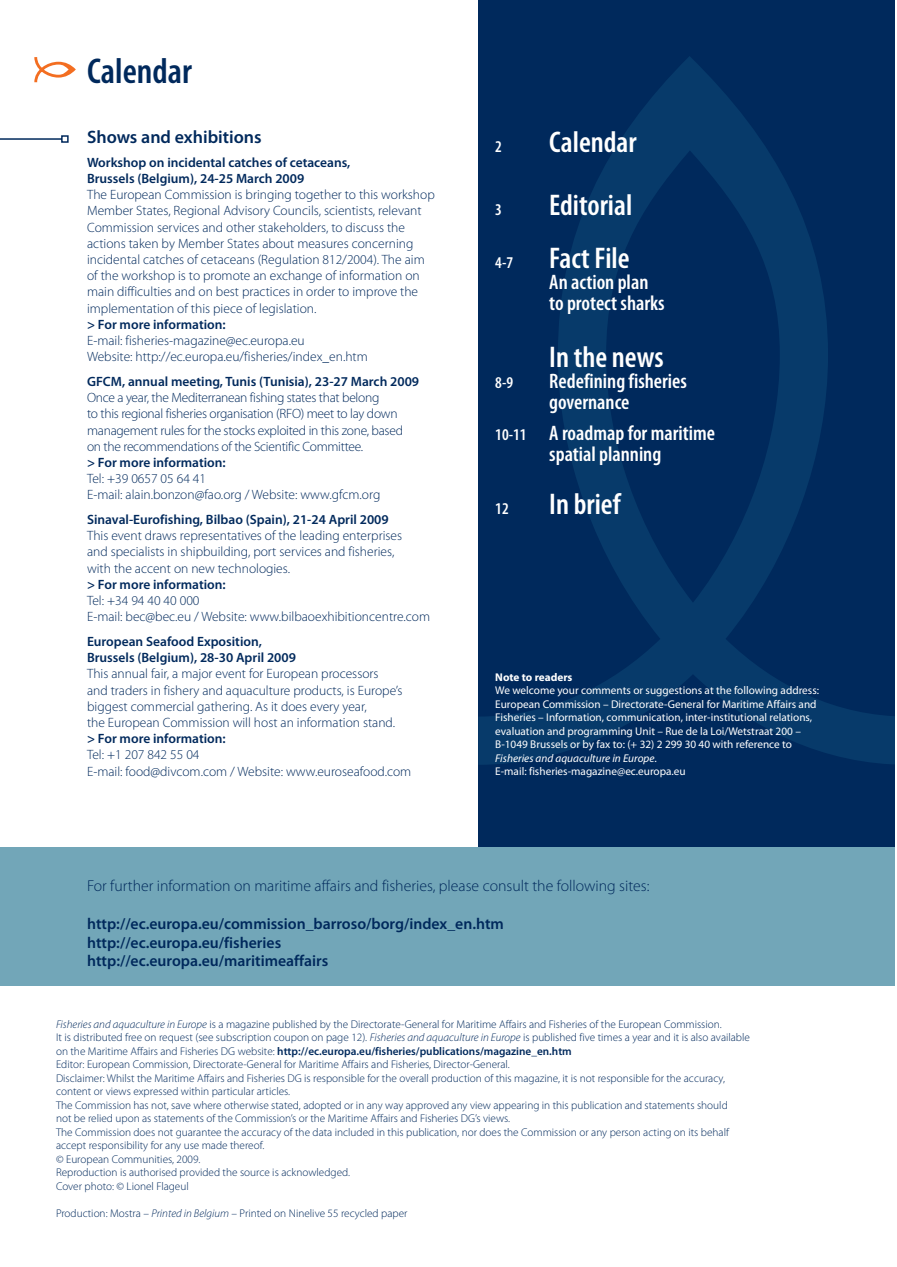
<style>
.page{position:relative;width:897px;height:1267px;background:#fff}
.page>*{position:absolute;margin:0;border:0;box-sizing:border-box;transform-origin:0 0}
.t1{font:600 condensed 36px "Myriad Pro";color:#00295c}
.t2{font:600 condensed 30px/52.5px "Myriad Pro";color:#fff;text-align:right}
.t3{font:600 condensed 21px/21px "Myriad Pro";color:#fff}
.t4{font:600 18px "Myriad Pro";color:#00295c}
.t5{font:600 condensed 16.5px "Myriad Pro";color:#fff}
.t6{font:600 15.75px/18.9px "Myriad Pro";color:#00295c}
.t7{font:300 15.75px "Myriad Pro";color:#00295c}
.t8{font:300 13.5px/16.2px "Myriad Pro";color:#00295c}
.t9{font:600 13.5px/16.2px "Myriad Pro";color:#00295c}
.t10{font:300 13.5px/16.2px "Myriad Pro";letter-spacing:-.02em;color:#00295c}
.t11{font:300 11.25px/13.5px "Myriad Pro";color:#00295c}
.t12{font:11.25px/13.5px "Myriad Pro";color:#fff}
.t13{font:700 11.25px "Myriad Pro";color:#fff}
.s1{font-size:16.5px}
.s2{font-style:italic}
.s3{font-weight:600}
</style>
<div class="page">
<div style="left:478px;top:0;width:419px;height:862px;background:#00295c"></div>
<div style="left:0;top:847px;width:897px;height:138px;background:#72a6b8"></div>
<svg style="left:478px;top:56px;width:418px;height:709px"></svg>
<svg style="left:0;top:135px;width:69px;height:8px"></svg>
<svg style="left:34px;top:57px;width:42px;height:25px"></svg>
<hr style="left:896px;top:0;width:1px;height:1037px;background:#fff">
<h1 class="t1" style="left:87px;top:58px;width:106px">Calendar</h1>
<h3 class="t4" style="left:87px;top:130px;width:176px">Shows and exhibitions</h3>
<p class="t9" style="left:87px;top:155px;width:265px">Workshop on incidental catches of cetaceans,<br>Brussels (Belgium), 24-25 March 2009</p>
<p class="t8" style="left:87px;top:188px;width:349px">The European Commission is bringing together to this workshop Member States, Regional Advisory Councils, scientists, relevant Commission services and other stakeholders, to discuss the actions taken by Member States about measures concerning incidental catches of cetaceans (Regulation 812/2004). The aim of the workshop is to promote an exchange of information on main difficulties and on best practices in order to improve the implementation of this piece of legislation.</p>
<p class="t9" style="left:87px;top:317px;width:140px">&gt; For more information:</p>
<p class="t8" style="left:87px;top:333px;width:282px">E-mail: fisheries-magazine@ec.europa.eu<br>Website: http://ec.europa.eu/fisheries/index_en.htm</p>
<p class="t9" style="left:87px;top:374px;width:334px">GFCM, annual meeting, Tunis (Tunisia), 23-27 March 2009</p>
<p class="t10" style="left:87px;top:391px;width:317px">Once a year, the Mediterranean fishing states that belong<br>to this regional fisheries organisation (RFO) meet to lay down management rules for the stocks exploited in this zone, based on the recommendations of the Scientific Committee.</p>
<p class="t9" style="left:87px;top:455px;width:140px">&gt; For more information:</p>
<p class="t8" style="left:87px;top:472px;width:295px">Tel: +39 0657 05 64 41<br>E-mail: alain.bonzon@fao.org / Website: www.gfcm.org</p>
<p class="t9" style="left:87px;top:512px;width:303px">Sinaval-Eurofishing, Bilbao (Spain), 21-24 April 2009</p>
<p class="t8" style="left:87px;top:529px;width:317px">This event draws representatives of the leading enterprises and specialists in shipbuilding, port services and fisheries, with the accent on new technologies.</p>
<p class="t9" style="left:87px;top:577px;width:140px">&gt; For more information:</p>
<p class="t8" style="left:87px;top:593px;width:344px">Tel: +34 94 40 40 000<br>E-mail: bec@bec.eu / Website: www.bilbaoexhibitioncentre.com</p>
<p class="t9" style="left:87px;top:634px;width:210px">European Seafood Exposition,<br>Brussels (Belgium), 28-30 April 2009</p>
<p class="t8" style="left:87px;top:667px;width:317px">This annual fair, a major event for European processors and traders in fishery and aquaculture products, is Europe’s biggest commercial gathering. As it does every year,<br>the European Commission will host an information stand.</p>
<p class="t9" style="left:87px;top:732px;width:140px">&gt; For more information:</p>
<p class="t8" style="left:87px;top:748px;width:326px">Tel: +1 207 842 55 04<br>E-mail: food@divcom.com / Website: www.euroseafood.com</p>
<h3 class="t5" style="left:495px;top:141px;width:8px">2</h3>
<h2 class="t2" style="left:549px;top:119px;width:89px">Calendar</h2>
<h2 class="t2" style="left:495px;top:182px;width:139px">Editorial<br><span class="s1">4-7</span> Fact File</h2>
<h3 class="t3" style="left:549px;top:273px;width:117px">An action plan to protect sharks</h3>
<h2 class="t2" style="left:549px;top:333px;width:116px">In the news</h2>
<h3 class="t5" style="left:495px;top:376px;width:19px">8-9</h3>
<h3 class="t3" style="left:549px;top:372px;width:139px">Redefining fisheries governance</h3>
<h3 class="t3" style="left:495px;top:425px;width:221px;text-align:center"><span class="s1">10-11</span> A roadmap for maritime spatial planning</h3>
<h3 class="t5" style="left:495px;top:502px;width:15px">12</h3>
<h2 class="t2" style="left:549px;top:480px;width:73px">In brief</h2>
<h3 class="t5" style="left:495px;top:204px;width:8px">3</h3>
<p class="t13" style="left:495px;top:673px;width:79px">Note to readers</p>
<p class="t12" style="left:495px;top:685px;width:325px">We welcome your comments or suggestions at the following address:<br>European Commission – Directorate-General for Maritime Affairs and Fisheries – Information, communication, inter-institutional relations, evaluation and programming Unit – Rue de la Loi/Wetstraat 200 – B-1049 Brussels or by fax to: (+ 32) 2 299 30 40 with reference to <span class="s2">Fisheries and aquaculture in Europe</span>.<br>E-mail: fisheries-magazine@ec.europa.eu</p>
<h3 class="t7" style="left:87px;top:879px;width:564px">For further information on maritime affairs and fisheries, please consult the following sites:</h3>
<h3 class="t6" style="left:87px;top:915px;width:418px">http://ec.europa.eu/commission_barroso/borg/index_en.htm http://ec.europa.eu/fisheries http://ec.europa.eu/maritimeaffairs</h3>
<p class="t11" style="left:56px;top:1018px;width:695px"><span class="s2">Fisheries and aquaculture in Europe</span> is a magazine published by the Directorate-General for Maritime Affairs and Fisheries of the European Commission.<br>It is distributed free on request (see subscription coupon on page 12). <span class="s2">Fisheries and aquaculture in Europe</span> is published five times a year and it is also available on the Maritime Affairs and Fisheries DG website: <span class="s3">http://ec.europa.eu/fisheries/publications/magazine_en.htm<br></span>Editor: European Commission, Directorate-General for Maritime Affairs and Fisheries, Director-General.<br>Disclaimer: Whilst the Maritime Affairs and Fisheries DG is responsible for the overall production of this magazine, it is not responsible for the accuracy, content or views expressed within particular articles.<br>The Commission has not, save where otherwise stated, adopted or in any way approved any view appearing in this publication and statements should<br>not be relied upon as statements of the Commission’s or the Maritime Affairs and Fisheries DG’s views.<br>The Commission does not guarantee the accuracy of the data included in this publication, nor does the Commission or any person acting on its behalf accept responsibility for any use made thereof.<br>© European Communities, 2009.<br>Reproduction is authorised provided the source is acknowledged.<br>Cover photo: © Lionel Flageul</p>
<p class="t11" style="left:56px;top:1207px;width:353px">Production: Mostra – <span class="s2">Printed in Belgium</span> – Printed on Ninelive 55 recycled paper</p>
</div>
